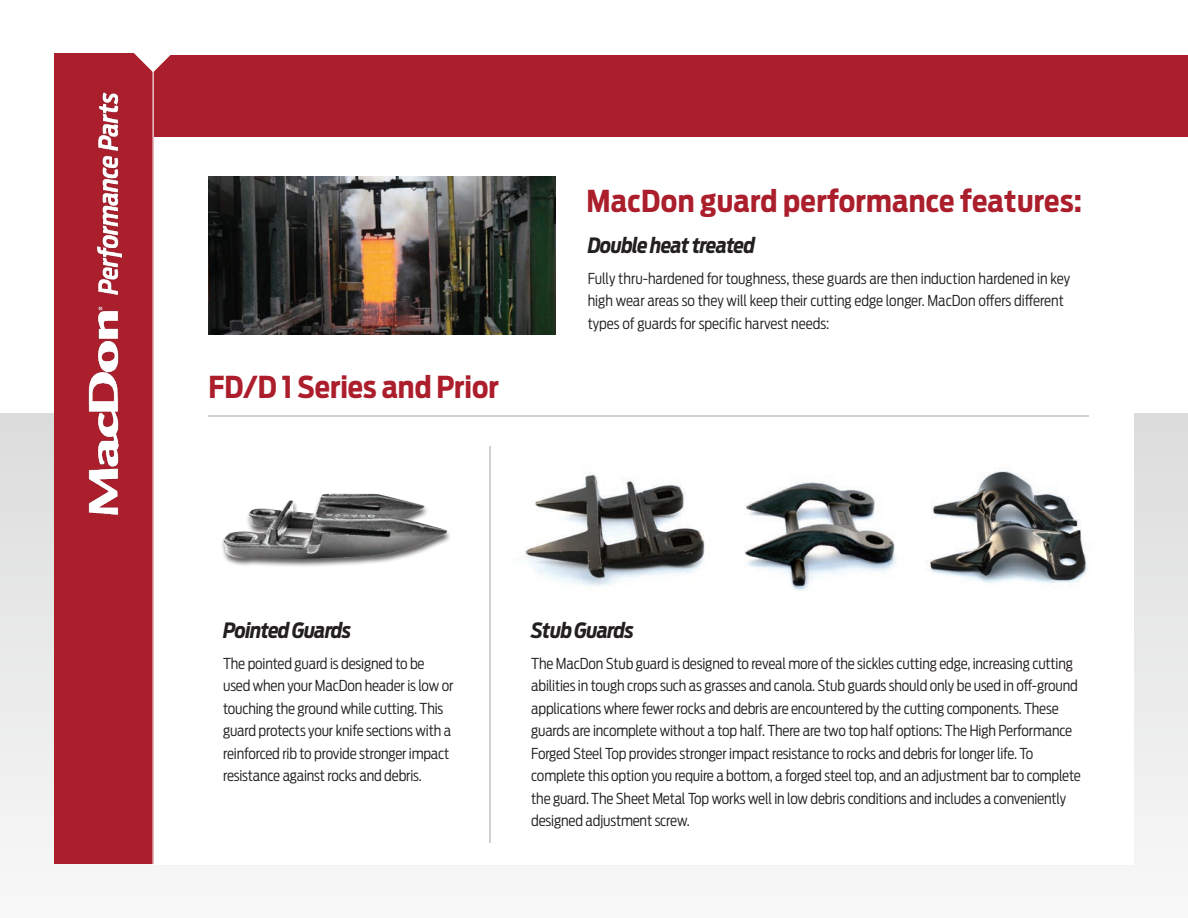
<style>
.page{position:relative;width:1188px;height:918px;background:#fff}
.page>*{position:absolute;margin:0;border:0;box-sizing:border-box;transform-origin:0 0}
.t1{font:700 30px "Antenna Cond";letter-spacing:.01em;color:#ab1e2c}
.t2{font:700 30px "Antenna Cond";color:#ac1e2c}
.t3{font:italic 700 21px "Antenna Cond";letter-spacing:-.025em;color:#231f20}
.t4{font:300 15px/22.5px "Antenna Cond";letter-spacing:-.01em;color:#231f20}
</style>
<div class="page">
<div style="left:0;top:414px;width:1188px;height:504px;background:linear-gradient(to bottom,#dcdcdd,#f8f8f9)"></div>
<div style="left:153px;top:134px;width:981px;height:730px;background:#fff"></div>
<div style="left:54px;top:54px;width:99px;height:810px;background:#ab1e2c"></div>
<hr style="left:208px;top:415px;width:881px;height:2px;background:#d1d2d4">
<img style="left:88px;top:92px;width:35px;height:423px">
<hr style="left:489px;top:446px;width:2px;height:396px;background:#d1d2d4">
<img style="left:222px;top:493px;width:228px;height:74px">
<img style="left:744px;top:482px;width:152px;height:108px">
<img style="left:930px;top:470px;width:158px;height:117px">
<img style="left:525px;top:472px;width:180px;height:114px">
<div style="left:154px;top:55px;width:1034px;height:81px;background:#ab1e2c"></div>
<svg style="left:119px;top:53px;width:52px;height:19px"></svg>
<img style="left:208px;top:177px;width:347px;height:157px">
<hr style="left:153px;top:63px;width:1px;height:801px;background:#fff">
<p class="t2" style="left:208px;top:369px;width:292px">FD/D 1 Series and Prior</p>
<p class="t1" style="left:586px;top:183px;width:497px">MacDon guard performance features:</p>
<p class="t3" style="left:588px;top:233px;width:169px">Double heat treated</p>
<p class="t4" style="left:588px;top:267px;width:484px">Fully thru-hardened for toughness, these guards are then induction hardened in key high wear areas so they will keep their cutting edge longer. MacDon offers different types of guards for specific harvest needs:</p>
<p class="t3" style="left:223px;top:617px;width:130px">Pointed Guards</p>
<p class="t4" style="left:223px;top:652px;width:232px">The pointed guard is designed to be used when your MacDon header is low or touching the ground while cutting. This guard protects your knife sections with a reinforced rib to provide stronger impact resistance against rocks and debris.</p>
<p class="t3" style="left:531px;top:617px;width:104px">Stub Guards</p>
<p class="t4" style="left:531px;top:652px;width:551px">The MacDon Stub guard is designed to reveal more of the sickles cutting edge, increasing cutting abilities in tough crops such as grasses and canola. Stub guards should only be used in off-ground applications where fewer rocks and debris are encountered by the cutting components. These guards are incomplete without a top half. There are two top half options: The High Performance Forged Steel Top provides stronger impact resistance to rocks and debris for longer life. To complete this option you require a bottom, a forged steel top, and an adjustment bar to complete the guard. The Sheet Metal Top works well in low debris conditions and includes a conveniently designed adjustment screw.</p>
</div>
